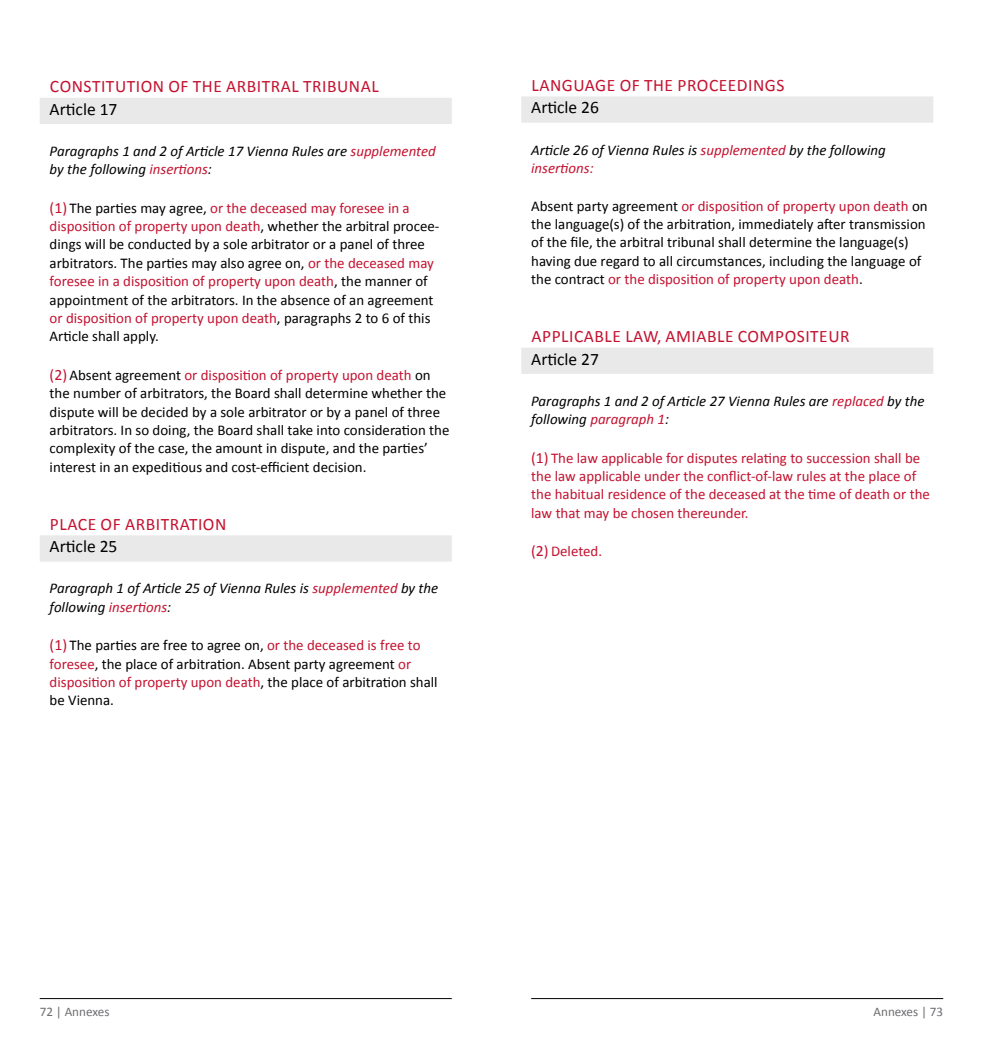
<style>
.page{position:relative;width:983px;height:1042px;background:#fff}
.page>*{position:absolute;margin:0;border:0;box-sizing:border-box;transform-origin:0 0}
.t1{font:17.5px "Calibri";letter-spacing:.03em;color:#c41230}
.t2{font:17.5px "Calibri";color:#000}
.t3{font:14.88px/18.4px "Calibri";color:#000}
.t4{font:italic 14.88px/18.4px "Calibri";color:#000}
.t5{font:14.88px/18.4px "Calibri";color:#c41230}
.t6{font:13.12px "Calibri";color:#6d6e71}
.s1{color:#c41230}
.s2{font-size:15.75px;color:#c41230}
.s3{font-size:15.75px}
</style>
<div class="page">
<hr style="left:531px;top:998px;width:412px;height:1px;background:#000">
<hr style="left:40px;top:998px;width:411px;height:1px;background:#000">
<div style="left:40px;top:98px;width:411px;height:26px;background:#e9e9ea"></div>
<div style="left:40px;top:535px;width:411px;height:26px;background:#e9e9ea"></div>
<div style="left:521px;top:96px;width:412px;height:27px;background:#e9e9ea"></div>
<div style="left:521px;top:348px;width:412px;height:26px;background:#e9e9ea"></div>
<p class="t1" style="left:50px;top:75px;width:330px">CONSTITUTION OF THE ARBITRAL TRIBUNAL</p>
<p class="t2" style="left:50px;top:98px;width:69px">Article 17</p>
<p class="t4" style="left:50px;top:141px;width:387px">Paragraphs 1 and 2 of Article 17 Vienna Rules are <span class="s1">supplemented </span>by the following <span class="s1">insertions</span>:</p>
<p class="t3" style="left:50px;top:199px;width:391px"><span class="s2">(1)</span> The parties may agree, <span class="s1">or the deceased may foresee in a disposition of property upon death</span>, whether the arbitral procee&shy;dings will be conducted by a sole arbitrator or a panel of three arbitrators. The parties may also agree on, <span class="s1">or the deceased may foresee in a disposition of property upon death</span>, the manner of appointment of the arbitrators. In the absence of an agreement <span class="s1">or disposition of property upon death</span>, paragraphs 2 to 6 of this Article shall apply.</p>
<p class="t3" style="left:50px;top:366px;width:401px"><span class="s2">(2)</span> Absent agreement <span class="s1">or disposition of property upon death</span> on the number of arbitrators, the Board shall determine whether the dispute will be decided by a sole arbitrator or by a panel of three arbitrators. In so doing, the Board shall take into consideration the complexity of the case, the amount in dispute, and the parties’ interest in an expeditious and cost-efficient decision.</p>
<p class="t1" style="left:50px;top:513px;width:178px">PLACE OF ARBITRATION</p>
<p class="t2" style="left:50px;top:535px;width:69px">Article 25</p>
<p class="t4" style="left:50px;top:579px;width:390px">Paragraph 1 of Article 25 of Vienna Rules is <span class="s1">supplemented</span> by the following <span class="s1">insertions</span>:</p>
<p class="t3" style="left:50px;top:636px;width:389px"><span class="s2">(1)</span> The parties are free to agree on, <span class="s1">or the deceased is free to foresee</span>, the place of arbitration. Absent party agreement <span class="s1">or disposition of property upon death</span>, the place of arbitration shall be Vienna.</p>
<p class="t1" style="left:531px;top:74px;width:254px">LANGUAGE OF THE PROCEEDINGS</p>
<p class="t2" style="left:531px;top:96px;width:69px">Article 26</p>
<p class="t4" style="left:531px;top:140px;width:356px">Article 26 of Vienna Rules is <span class="s1">supplemented</span> by the following <span class="s1">insertions:</span></p>
<p class="t3" style="left:531px;top:196px;width:398px">Absent party agreement <span class="s1">or disposition of property upon death</span> on the language(s) of the arbitration, immediately after transmission of the file, the arbitral tribunal shall determine the language(s) having due regard to all circumstances, including the language of the contract <span class="s1">or the disposition of property upon death</span>.</p>
<p class="t1" style="left:531px;top:325px;width:319px">APPLICABLE LAW, AMIABLE COMPOSITEUR</p>
<p class="t2" style="left:531px;top:348px;width:69px">Article 27</p>
<p class="t4" style="left:531px;top:391px;width:395px">Paragraphs 1 and 2 of Article 27 Vienna Rules are <span class="s1">replaced</span> by the following <span class="s1">paragraph 1</span>:</p>
<p class="t5" style="left:531px;top:448px;width:400px"><span class="s3">(1)</span> The law applicable for disputes relating to succession shall be the law applicable under the conflict-of-law rules at the place of the habitual residence of the deceased at the time of death or the law that may be chosen thereunder.</p>
<p class="t5" style="left:531px;top:542px;width:72px"><span class="s3">(2)</span> Deleted.</p>
<p class="t6" style="left:40px;top:1003px;width:71px">72 | Annexes</p>
<p class="t6" style="left:873px;top:1003px;width:71px">Annexes | 73</p>
</div>
